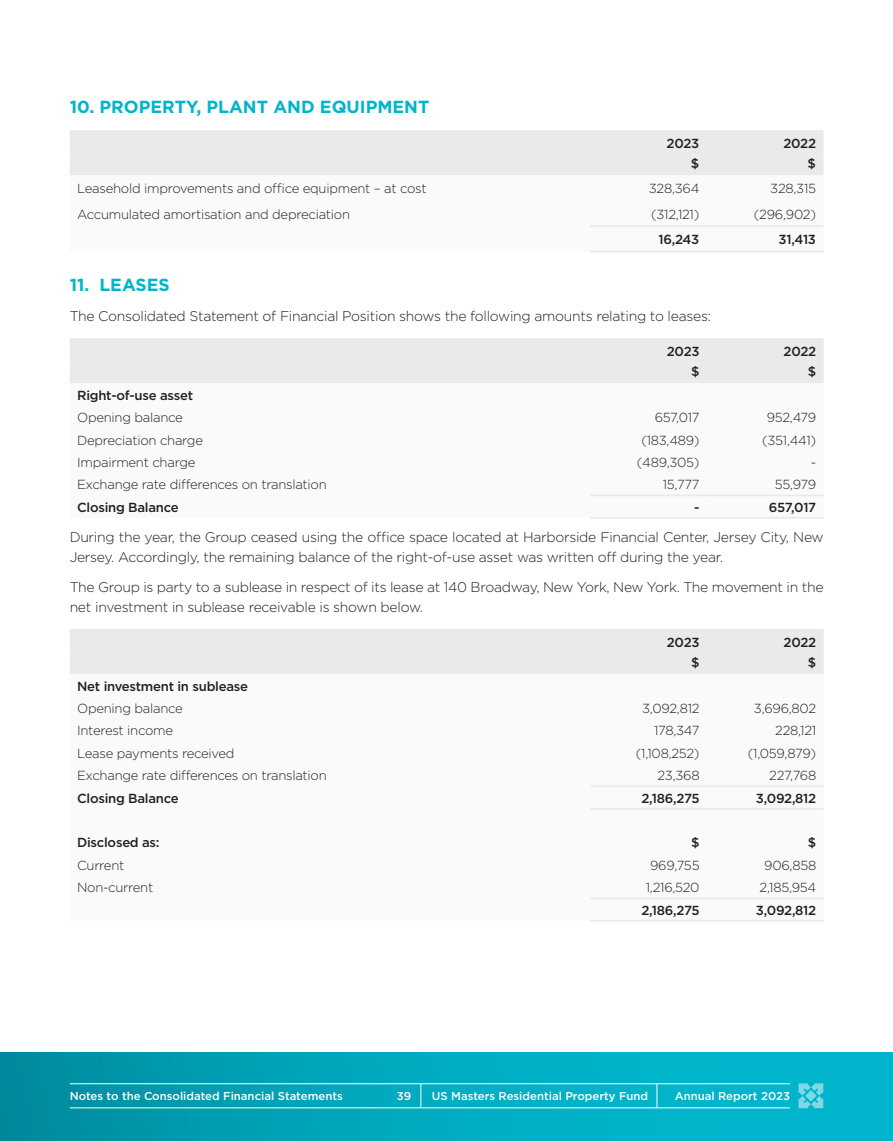
<style>
.page{position:relative;width:893px;height:1141px;background:#fff}
.page>*{position:absolute;margin:0;border:0;box-sizing:border-box;transform-origin:0 0}
.t1{font:700 17.5px "Gotham";color:#00b5cb}
.Body_copy{font:300 14px/20.1px "Gotham";letter-spacing:-.02em;color:#231f20}
.Table_financial_body{font:300 13.12px "Gotham";letter-spacing:-.02em;color:#231f20}
.Table_financial_body-2{font:500 13.12px "Gotham";letter-spacing:-.02em;color:#231f20}
.Table_financial_heading{font:500 13.12px "Gotham";letter-spacing:-.02em;color:#231f20}
.t2{font:500 11.38px "Gotham";color:#fff}
</style>
<div class="page">
<div style="left:0;top:1053px;width:893px;height:88px;background:linear-gradient(to right,#0091a5,#00bed5)"></div>
<hr style="left:70px;top:1083px;width:720px;height:1px;background:#fff">
<svg style="left:657px;top:1084px;width:1px;height:23px"></svg>
<svg style="left:421px;top:1084px;width:1px;height:23px"></svg>
<hr style="left:70px;top:1107px;width:720px;height:1px;background:#fff">
<svg style="left:798px;top:1083px;width:25px;height:25px"></svg>
<div style="left:70px;top:130px;width:753px;height:45px;background:#eaebe8"></div>
<svg style="left:590px;top:250px;width:233px;height:1px"></svg>
<hr style="left:590px;top:225px;width:117px;height:2px;background:#eaebe8">
<hr style="left:707px;top:225px;width:116px;height:2px;background:#eaebe8">
<hr style="left:590px;top:251px;width:117px;height:1px;background:#eaebe8">
<hr style="left:707px;top:251px;width:116px;height:1px;background:#eaebe8">
<div style="left:70px;top:338px;width:754px;height:45px;background:#eaebe8"></div>
<svg style="left:590px;top:494px;width:234px;height:3px"></svg>
<hr style="left:590px;top:495px;width:117px;height:1px;background:#eaebe8">
<hr style="left:707px;top:495px;width:117px;height:1px;background:#eaebe8">
<hr style="left:590px;top:517px;width:117px;height:2px;background:#eaebe8">
<hr style="left:707px;top:517px;width:117px;height:2px;background:#eaebe8">
<div style="left:70px;top:629px;width:754px;height:45px;background:#eaebe8"></div>
<hr style="left:590px;top:785px;width:117px;height:2px;background:#eaebe8">
<hr style="left:707px;top:785px;width:117px;height:2px;background:#eaebe8">
<hr style="left:590px;top:808px;width:117px;height:1px;background:#eaebe8">
<hr style="left:707px;top:808px;width:117px;height:1px;background:#eaebe8">
<hr style="left:590px;top:897px;width:117px;height:2px;background:#eaebe8">
<hr style="left:707px;top:897px;width:117px;height:2px;background:#eaebe8">
<hr style="left:590px;top:920px;width:117px;height:2px;background:#eaebe8">
<hr style="left:707px;top:920px;width:117px;height:2px;background:#eaebe8">
<p class="t1" style="left:70px;top:95px;width:361px">10. PROPERTY, PLANT AND EQUIPMENT</p>
<p class="Table_financial_heading" style="left:667px;top:135px;width:34px">2023</p>
<p class="Table_financial_heading" style="left:783px;top:135px;width:34px">2022</p>
<p class="Table_financial_heading" style="left:691px;top:155px;width:10px">$</p>
<p class="Table_financial_heading" style="left:808px;top:155px;width:10px">$</p>
<p class="Table_financial_body" style="left:77px;top:180px;width:351px">Leasehold improvements and office equipment – at cost</p>
<p class="Table_financial_body" style="left:649px;top:180px;width:52px">328,364</p>
<p class="Table_financial_body" style="left:770px;top:180px;width:47px">328,315</p>
<p class="Table_financial_body" style="left:77px;top:206px;width:274px">Accumulated amortisation and depreciation</p>
<p class="Table_financial_body" style="left:651px;top:206px;width:50px">(312,121)</p>
<p class="Table_financial_body" style="left:754px;top:206px;width:64px">(296,902)</p>
<p class="Table_financial_body-2" style="left:658px;top:231px;width:42px">16,243</p>
<p class="Table_financial_body-2" style="left:778px;top:231px;width:39px">31,413</p>
<p class="t1" style="left:70px;top:273px;width:102px">11. LEASES</p>
<p class="Body_copy" style="left:70px;top:306px;width:643px">The Consolidated Statement of Financial Position shows the following amounts relating to leases:</p>
<p class="Table_financial_heading" style="left:667px;top:343px;width:34px">2023</p>
<p class="Table_financial_heading" style="left:783px;top:343px;width:34px">2022</p>
<p class="Table_financial_heading" style="left:691px;top:363px;width:10px">$</p>
<p class="Table_financial_heading" style="left:808px;top:363px;width:10px">$</p>
<p class="Table_financial_body-2" style="left:77px;top:387px;width:118px">Right-of-use asset</p>
<p class="Table_financial_body" style="left:77px;top:409px;width:107px">Opening balance</p>
<p class="Table_financial_body" style="left:655px;top:409px;width:46px">657,017</p>
<p class="Table_financial_body" style="left:767px;top:409px;width:51px">952,479</p>
<p class="Table_financial_body" style="left:77px;top:432px;width:127px">Depreciation charge</p>
<p class="Table_financial_body" style="left:641px;top:432px;width:60px">(183,489)</p>
<p class="Table_financial_body" style="left:762px;top:432px;width:56px">(351,441)</p>
<p class="Table_financial_body" style="left:77px;top:454px;width:120px">Impairment charge</p>
<p class="Table_financial_body" style="left:637px;top:454px;width:64px">(489,305)</p>
<p class="Table_financial_body" style="left:811px;top:454px;width:7px">-</p>
<p class="Table_financial_body" style="left:77px;top:476px;width:251px">Exchange rate differences on translation</p>
<p class="Table_financial_body" style="left:663px;top:476px;width:38px">15,777</p>
<p class="Table_financial_body" style="left:775px;top:476px;width:43px">55,979</p>
<p class="Table_financial_body-2" style="left:77px;top:499px;width:103px">Closing Balance</p>
<p class="Table_financial_body-2" style="left:694px;top:499px;width:7px">-</p>
<p class="Table_financial_body-2" style="left:769px;top:499px;width:49px">657,017</p>
<p class="Body_copy" style="left:70px;top:526px;width:755px">During the year, the Group ceased using the office space located at Harborside Financial Center, Jersey City, New<br>Jersey. Accordingly, the remaining balance of the right-of-use asset was written off during the year.</p>
<p class="Body_copy" style="left:70px;top:577px;width:755px">The Group is party to a sublease in respect of its lease at 140 Broadway, New York, New York. The movement in the net investment in sublease receivable is shown below.</p>
<p class="Table_financial_heading" style="left:667px;top:634px;width:34px">2023</p>
<p class="Table_financial_heading" style="left:783px;top:634px;width:34px">2022</p>
<p class="Table_financial_heading" style="left:691px;top:654px;width:10px">$</p>
<p class="Table_financial_heading" style="left:808px;top:654px;width:10px">$</p>
<p class="Table_financial_body-2" style="left:77px;top:677px;width:172px">Net investment in sublease</p>
<p class="Table_financial_body" style="left:77px;top:700px;width:107px">Opening balance</p>
<p class="Table_financial_body" style="left:642px;top:700px;width:59px">3,092,812</p>
<p class="Table_financial_body" style="left:754px;top:700px;width:64px">3,696,802</p>
<p class="Table_financial_body" style="left:77px;top:722px;width:98px">Interest income</p>
<p class="Table_financial_body" style="left:654px;top:722px;width:47px">178,347</p>
<p class="Table_financial_body" style="left:775px;top:722px;width:43px">228,121</p>
<p class="Table_financial_body" style="left:77px;top:745px;width:159px">Lease payments received</p>
<p class="Table_financial_body" style="left:636px;top:745px;width:65px">(1,108,252)</p>
<p class="Table_financial_body" style="left:748px;top:745px;width:70px">(1,059,879)</p>
<p class="Table_financial_body" style="left:77px;top:767px;width:251px">Exchange rate differences on translation</p>
<p class="Table_financial_body" style="left:657px;top:767px;width:44px">23,368</p>
<p class="Table_financial_body" style="left:769px;top:767px;width:48px">227,768</p>
<p class="Table_financial_body-2" style="left:77px;top:789px;width:103px">Closing Balance</p>
<p class="Table_financial_body-2" style="left:641px;top:789px;width:60px">2,186,275</p>
<p class="Table_financial_body-2" style="left:756px;top:789px;width:62px">3,092,812</p>
<p class="Table_financial_body-2" style="left:77px;top:834px;width:84px">Disclosed as:</p>
<p class="Table_financial_body-2" style="left:691px;top:834px;width:10px">$</p>
<p class="Table_financial_body-2" style="left:808px;top:834px;width:10px">$</p>
<p class="Table_financial_body" style="left:77px;top:857px;width:49px">Current</p>
<p class="Table_financial_body" style="left:650px;top:857px;width:51px">969,755</p>
<p class="Table_financial_body" style="left:764px;top:857px;width:54px">906,858</p>
<p class="Table_financial_body" style="left:77px;top:879px;width:78px">Non-current</p>
<p class="Table_financial_body" style="left:646px;top:879px;width:55px">1,216,520</p>
<p class="Table_financial_body" style="left:760px;top:879px;width:58px">2,185,954</p>
<p class="Table_financial_body-2" style="left:641px;top:901px;width:60px">2,186,275</p>
<p class="Table_financial_body-2" style="left:756px;top:901px;width:62px">3,092,812</p>
<p class="t2" style="left:70px;top:1088px;width:275px">Notes to the Consolidated Financial Statements</p>
<p class="t2" style="left:397px;top:1088px;width:16px">39</p>
<p class="t2" style="left:432px;top:1088px;width:218px">US Masters Residential Property Fund</p>
<p class="t2" style="left:675px;top:1088px;width:117px">Annual Report 2023</p>
</div>
